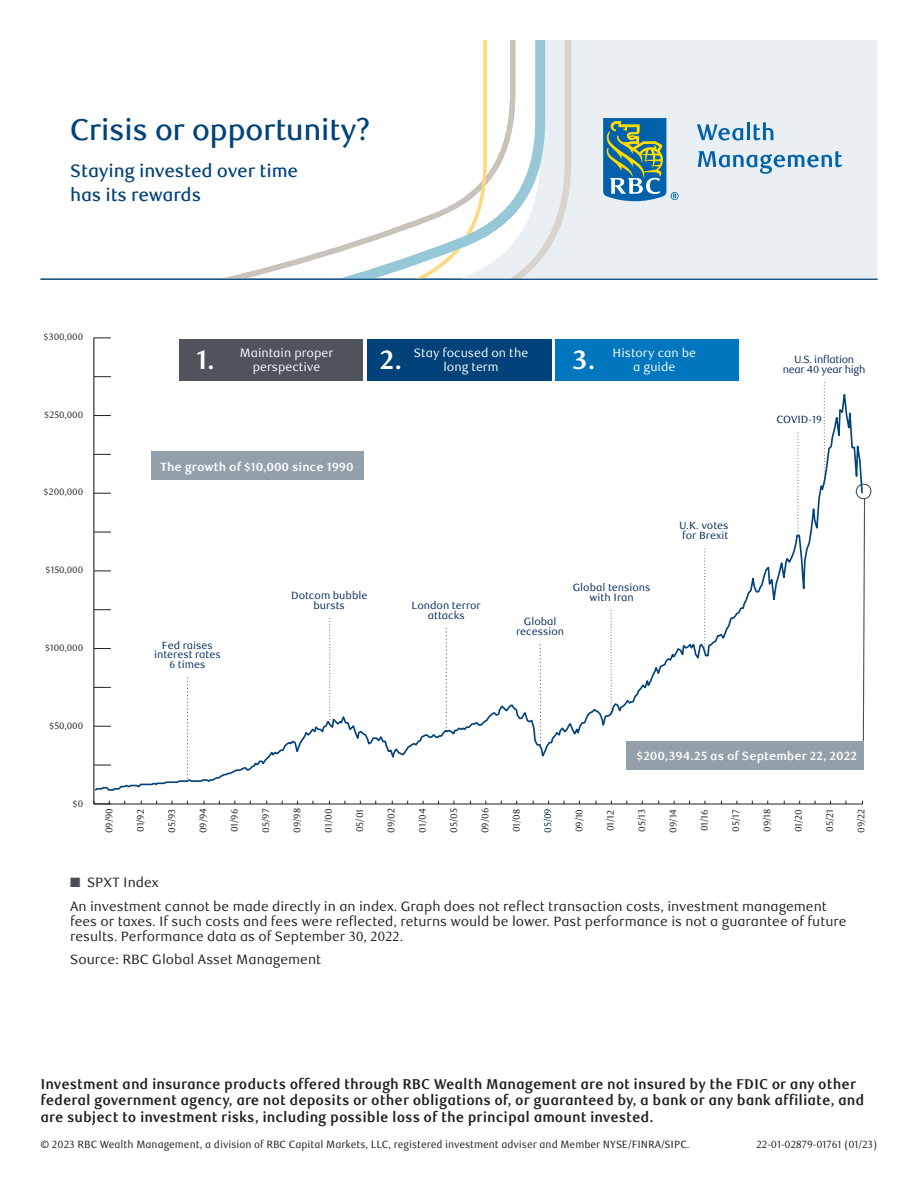
<style>
.page{position:relative;width:918px;height:1188px;background:#fff}
.page>*{position:absolute;margin:0;border:0;box-sizing:border-box;transform-origin:0 0}
.Factsheet_Headline{font:500 30px "RBC Display";color:#004279}
.t1{font:700 26.7px "RBC Text";color:#fff}
.Masthead_subhead{font:500 18px/24px "RBC Text";letter-spacing:-.01em;color:#004279}
.t2{font:700 14.25px/16.5px "RBC Text Cond";color:#231f20}
.Factsheet_Body_Copy{font:13.5px/15px "RBC Text";color:#231f20}
.t3{font:12.15px/13.8px "RBC Text";color:#fff;text-align:center}
.t4{font:700 11.85px "RBC Text";color:#fff}
.t5{font:10.5px "RBC Text Cond";color:#231f20}
.t6{font:10.5px/9.9px "RBC Text";color:#00295c;text-align:center}
.t7{font:10.5px/9.9px "RBC Text";letter-spacing:-.025em;color:#00295c;text-align:center}
.t8{font:9.6px "RBC Text";color:#231f20}
.t9{font:9.6px "RBC Text";color:#00295c}
.t10{font:9.3px "RBC Text";color:#231f20}
.s1{color:#4a4f55}
</style>
<div class="page">
<hr style="left:94px;top:804px;width:769px;height:1px;background:#231f20">
<div style="left:151px;top:452px;width:213px;height:28px;background:#94a0a9"></div>
<div style="left:179px;top:339px;width:184px;height:42px;background:#4e535c"></div>
<div style="left:367px;top:339px;width:184px;height:42px;background:#004279"></div>
<div style="left:555px;top:339px;width:184px;height:42px;background:#0076be"></div>
<div style="left:627px;top:742px;width:237px;height:28px;background:#94a0a9"></div>
<div style="left:856px;top:484px;width:15px;height:15px;border:1px solid #4a4f55;border-radius:50%"></div>
<svg style="left:824px;top:382px;width:1px;height:24px"></svg>
<svg style="left:594px;top:407px;width:244px;height:319px"></svg>
<svg style="left:838px;top:393px;width:28px;height:349px"></svg>
<hr style="left:93px;top:338px;width:1px;height:466px;background:#231f20">
<svg style="left:93px;top:801px;width:18px;height:4px"></svg>
<svg style="left:93px;top:619px;width:501px;height:173px"></svg>
<svg style="left:94px;top:609px;width:17px;height:1px"></svg>
<svg style="left:94px;top:571px;width:17px;height:1px"></svg>
<svg style="left:94px;top:532px;width:17px;height:1px"></svg>
<svg style="left:94px;top:493px;width:17px;height:1px"></svg>
<svg style="left:94px;top:454px;width:17px;height:1px"></svg>
<svg style="left:94px;top:415px;width:17px;height:1px"></svg>
<svg style="left:94px;top:376px;width:17px;height:1px"></svg>
<svg style="left:94px;top:338px;width:17px;height:1px"></svg>
<div style="left:40px;top:40px;width:837px;height:239px;background:#e9eff3"></div>
<svg style="left:545px;top:40px;width:26px;height:239px"></svg>
<svg style="left:40px;top:40px;width:505px;height:239px;background:#f9fbfa"></svg>
<svg style="left:603px;top:118px;width:76px;height:83px"></svg>
<svg style="left:697px;top:124px;width:46px;height:17px"></svg>
<hr style="left:747px;top:122px;width:3px;height:18px;background:#0161aa">
<svg style="left:754px;top:122px;width:19px;height:18px"></svg>
<svg style="left:698px;top:151px;width:144px;height:23px"></svg>
<hr style="left:40px;top:279px;width:838px;height:1px;background:#004279">
<p class="Factsheet_Headline" style="left:70px;top:113px;width:302px">Crisis or opportunity?</p>
<p class="Masthead_subhead" style="left:70px;top:159px;width:229px">Staying invested over time has its rewards</p>
<p class="t10" style="left:44px;top:331px;width:41px">$300,000</p>
<p class="t10" style="left:44px;top:409px;width:40px">$250,000</p>
<p class="t10" style="left:44px;top:487px;width:41px">$200,000</p>
<p class="t10" style="left:46px;top:565px;width:39px">$150,000</p>
<p class="t10" style="left:45px;top:642px;width:40px">$100,000</p>
<p class="t10" style="left:49px;top:720px;width:36px">$50,000</p>
<p class="t10" style="left:73px;top:798px;width:12px">$0</p>
<p class="t3" style="left:414px;top:346px;width:116px">Stay focused on the long term</p>
<p class="t3" style="left:613px;top:346px;width:85px">History can be a guide</p>
<p class="t3" style="left:240px;top:346px;width:95px">Maintain proper</p>
<p class="t3" style="left:196px;top:360px;width:125px"><sup>1.</sup> perspective</p>
<p class="t1" style="left:380px;top:344px;width:24px">2.</p>
<p class="t1" style="left:573px;top:344px;width:25px">3.</p>
<p class="t4" style="left:160px;top:460px;width:195px">The growth of $10,000 since 1990</p>
<p class="t6" style="left:154px;top:640px;width:68px">Fed raises interest rates<br>6 times</p>
<p class="t6" style="left:291px;top:591px;width:78px">Dotcom bubble bursts</p>
<p class="t6" style="left:412px;top:600px;width:71px">London terror attacks</p>
<p class="t6" style="left:516px;top:617px;width:50px">Global recession</p>
<p class="t6" style="left:573px;top:582px;width:79px">Global tensions with Iran</p>
<p class="t6" style="left:679px;top:521px;width:51px;text-align:left">U.K. votes for Brexit</p>
<p class="t7" style="left:783px;top:355px;width:84px">U.S. inflation near 40 year high</p>
<p class="t6" style="left:777px;top:415px;width:47px">COVID-19</p>
<p class="t4" style="left:637px;top:749px;width:222px">$200,394.25 as of September 22, 2022</p>
<p class="t8" style="left:104px;top:833px;width:27px;rotate:-90deg">09/90</p>
<p class="t8" style="left:135px;top:832px;width:24px;rotate:-90deg">01/92</p>
<p class="t8" style="left:166px;top:833px;width:26px;rotate:-90deg">05/93</p>
<p class="t8" style="left:198px;top:833px;width:27px;rotate:-90deg">09/94</p>
<p class="t8" style="left:229px;top:832px;width:25px;rotate:-90deg">01/96</p>
<p class="t8" style="left:260px;top:833px;width:26px;rotate:-90deg">05/97</p>
<p class="t8" style="left:292px;top:833px;width:26px;rotate:-90deg">09/98</p>
<p class="t8" style="left:323px;top:833px;width:25px;rotate:-90deg">01/00</p>
<p class="t8" style="left:354px;top:832px;width:25px;rotate:-90deg">05/01</p>
<p class="t8" style="left:386px;top:833px;width:26px;rotate:-90deg">09/02</p>
<p class="t8" style="left:417px;top:833px;width:26px;rotate:-90deg">01/04</p>
<p class="t8" style="left:448px;top:833px;width:26px;rotate:-90deg">05/05</p>
<p class="t8" style="left:480px;top:833px;width:27px;rotate:-90deg">09/06</p>
<p class="t8" style="left:511px;top:832px;width:25px;rotate:-90deg">01/08</p>
<p class="t9" style="left:542px;top:833px;width:26px;rotate:-90deg">05/09</p>
<p class="t8" style="left:574px;top:832px;width:25px;rotate:-90deg">09/10</p>
<p class="t8" style="left:605px;top:831px;width:23px;rotate:-90deg">01/12</p>
<p class="t8" style="left:636px;top:832px;width:24px;rotate:-90deg">05/13</p>
<p class="t8" style="left:668px;top:833px;width:25px;rotate:-90deg">09/14</p>
<p class="t8" style="left:699px;top:831px;width:23px;rotate:-90deg">01/16</p>
<p class="t8" style="left:730px;top:832px;width:24px;rotate:-90deg">05/17</p>
<p class="t8" style="left:762px;top:832px;width:24px;rotate:-90deg">09/18</p>
<p class="t8" style="left:793px;top:832px;width:25px;rotate:-90deg">01/20</p>
<p class="t8" style="left:824px;top:832px;width:24px;rotate:-90deg">05/21</p>
<p class="t8" style="left:856px;top:833px;width:26px;rotate:-90deg">09/22</p>
<p class="Factsheet_Body_Copy" style="left:70px;top:875px;width:90px"><span class="s1">■</span> SPXT Index</p>
<p class="Factsheet_Body_Copy" style="left:70px;top:899px;width:778px">An investment cannot be made directly in an index. Graph does not reflect transaction costs, investment management fees or taxes. If such costs and fees were reflected, returns would be lower. Past performance is not a guarantee of future results. Performance data as of September 30, 2022.</p>
<p class="Factsheet_Body_Copy" style="left:70px;top:952px;width:252px">Source: RBC Global Asset Management</p>
<p class="t2" style="left:40px;top:1076px;width:825px">Investment and insurance products offered through RBC Wealth Management are not insured by the FDIC or any other federal government agency, are not deposits or other obligations of, or guaranteed by, a bank or any bank affiliate, and are subject to investment risks, including possible loss of the principal amount invested.</p>
<p class="t5" style="left:40px;top:1138px;width:651px">© 2023 RBC Wealth Management, a division of RBC Capital Markets, LLC, registered investment adviser and Member NYSE/FINRA/SIPC.</p>
<p class="t5" style="left:756px;top:1138px;width:123px">22-01-02879-01761 (01/23)</p>
</div>
